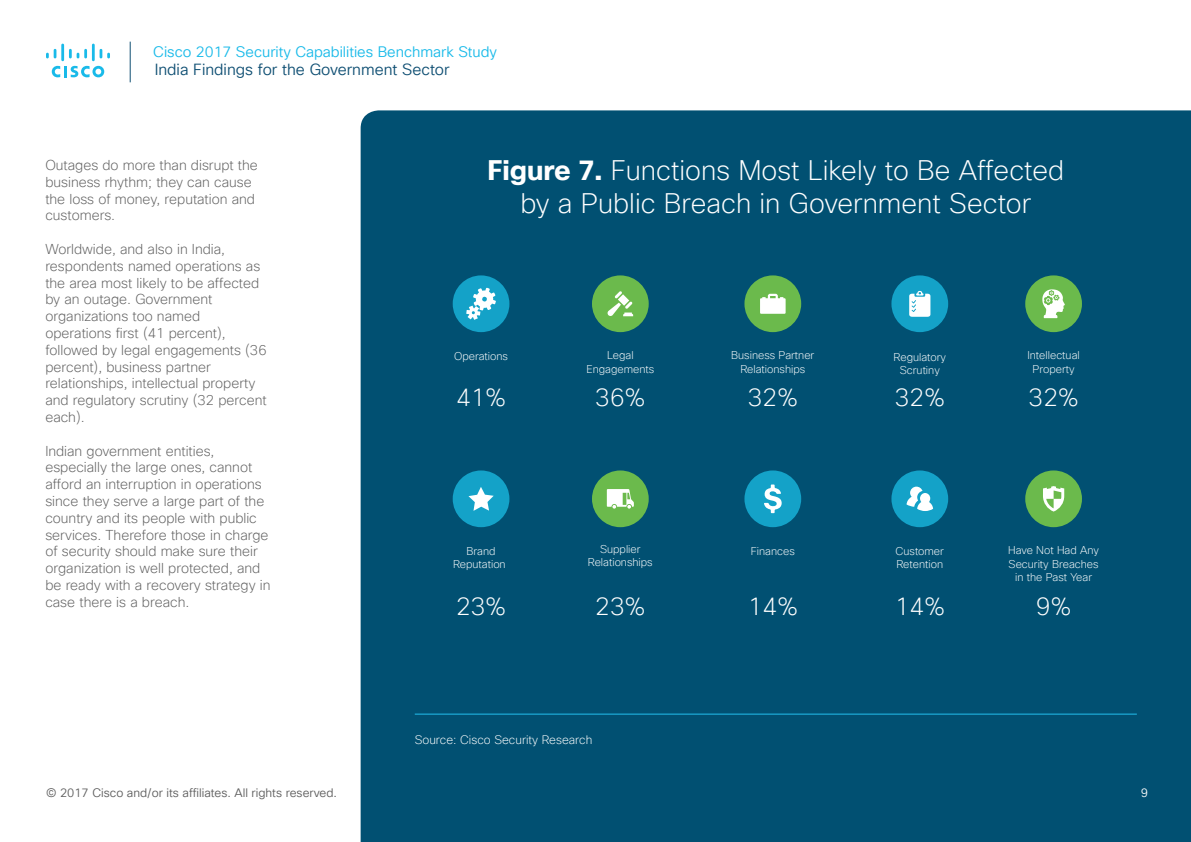
<style>
.page{position:relative;width:1191px;height:842px;background:#fff}
.page>*{position:absolute;margin:0;border:0;box-sizing:border-box;transform-origin:0 0}
.t1{font:200 27.6px/33.1px "Cisco Sans TT";color:#fff;text-align:center}
.t2{font:200 24.7px "Cisco Sans TT";color:#fff}
.t3{font:15.7px "Cisco Sans TT Light";color:#0f4f73}
.t4{font:14.8px "Cisco Sans TT Light";color:#19bae9}
.t5{font:200 14px/16.8px "Cisco Sans TT";color:#5d5d5d}
.t6{font:12px "Cisco Sans TT Light";color:#5d5d5d}
.t7{font:200 12px "Cisco Sans TT";color:#fff}
.t8{font:12px "Cisco Sans TT Light";color:#fff}
.t9{font:200 11px/13.2px "Cisco Sans TT";color:#fff;text-align:center}
.s1{font-weight:700}
</style>
<div class="page">
<div style="left:360px;top:110px;width:831px;height:732px;background:#015072"></div>
<hr style="left:415px;top:714px;width:721px;height:1px;background:#23beed">
<div style="left:1025px;top:275px;width:57px;height:57px;background:#6bba4c;border-radius:50%"></div>
<svg style="left:1042px;top:289px;width:22px;height:29px"></svg>
<div style="left:744px;top:275px;width:57px;height:57px;background:#6bba4c;border-radius:50%"></div>
<svg style="left:760px;top:294px;width:25px;height:20px"></svg>
<div style="left:592px;top:470px;width:56px;height:57px;background:#6bba4c;border-radius:50%"></div>
<svg style="left:607px;top:489px;width:27px;height:20px"></svg>
<div style="left:592px;top:275px;width:56px;height:57px;background:#6bba4c;border-radius:50%"></div>
<svg style="left:607px;top:291px;width:26px;height:25px"></svg>
<div style="left:1025px;top:470px;width:57px;height:57px;background:#6bba4c;border-radius:50%"></div>
<svg style="left:1043px;top:486px;width:21px;height:26px"></svg>
<div style="left:744px;top:470px;width:57px;height:57px;background:#14a2c8;border-radius:50%"></div>
<svg style="left:764px;top:484px;width:17px;height:29px"></svg>
<div style="left:891px;top:470px;width:57px;height:57px;background:#14a2c8;border-radius:50%"></div>
<svg style="left:906px;top:487px;width:27px;height:24px"></svg>
<div style="left:453px;top:275px;width:56px;height:57px;background:#14a2c8;border-radius:50%"></div>
<svg style="left:466px;top:288px;width:30px;height:32px"></svg>
<div style="left:891px;top:275px;width:57px;height:57px;background:#14a2c8;border-radius:50%"></div>
<svg style="left:909px;top:291px;width:21px;height:26px"></svg>
<div style="left:453px;top:470px;width:56px;height:57px;background:#14a2c8;border-radius:50%"></div>
<svg style="left:468px;top:487px;width:25px;height:24px"></svg>
<svg style="left:52px;top:66px;width:52px;height:11px"></svg>
<svg style="left:46px;top:49px;width:10px;height:9px"></svg>
<hr style="left:61px;top:44px;width:3px;height:17px;background:#19bae9">
<svg style="left:69px;top:49px;width:18px;height:9px"></svg>
<hr style="left:92px;top:44px;width:3px;height:17px;background:#19bae9">
<svg style="left:100px;top:49px;width:10px;height:9px"></svg>
<hr style="left:130px;top:42px;width:1px;height:40px;background:#0f4f73">
<p class="t4" style="left:153px;top:43px;width:345px">Cisco 2017 Security Capabilities Benchmark Study</p>
<p class="t3" style="left:155px;top:59px;width:296px">India Findings for the Government Sector</p>
<p class="t5" style="left:45px;top:157px;width:214px">Outages do more than disrupt the business rhythm; they can cause the loss of money, reputation and customers.</p>
<p class="t5" style="left:45px;top:241px;width:223px">Worldwide, and also in India, respondents named operations as the area most likely to be affected by an outage. Government organizations too named operations first (41 percent), followed by legal engagements (36 percent), business partner relationships, intellectual property and regulatory scrutiny (32 percent each).</p>
<p class="t5" style="left:45px;top:443px;width:227px">Indian government entities, especially the large ones, cannot afford an interruption in operations since they serve a large part of the country and its people with public services. Therefore those in charge of security should make sure their organization is well protected, and be ready with a recovery strategy in case there is a breach.</p>
<h1 class="t1" style="left:487px;top:154px;width:578px"><span class="s1">Figure 7.</span> Functions Most Likely to Be Affected by a Public Breach in Government Sector</h1>
<p class="t9" style="left:731px;top:349px;width:85px">Business Partner<br>Relationships</p>
<p class="t9" style="left:586px;top:349px;width:69px">Legal<br>Engagements</p>
<p class="t9" style="left:454px;top:350px;width:55px">Operations</p>
<h2 class="t2" style="left:456px;top:381px;width:52px">41%</h2>
<h2 class="t2" style="left:894px;top:381px;width:52px">32%</h2>
<p class="t9" style="left:893px;top:351px;width:54px">Regulatory<br>Scrutiny</p>
<h2 class="t2" style="left:595px;top:381px;width:52px">36%</h2>
<h2 class="t2" style="left:747px;top:381px;width:52px">32%</h2>
<p class="t9" style="left:1027px;top:349px;width:54px">Intellectual<br>Property</p>
<h2 class="t2" style="left:1028px;top:381px;width:52px">32%</h2>
<p class="t9" style="left:453px;top:545px;width:54px">Brand<br>Reputation</p>
<p class="t9" style="left:588px;top:542px;width:66px">Supplier<br>Relationships</p>
<p class="t9" style="left:751px;top:545px;width:46px">Finances</p>
<p class="t9" style="left:895px;top:545px;width:50px;text-align:left">Customer<br>Retention</p>
<p class="t9" style="left:1008px;top:544px;width:92px">Have Not Had Any<br>Security Breaches in the Past Year</p>
<h2 class="t2" style="left:456px;top:590px;width:52px">23%</h2>
<h2 class="t2" style="left:595px;top:590px;width:52px">23%</h2>
<p class="t7" style="left:415px;top:732px;width:179px">Source: Cisco Security Research</p>
<h2 class="t2" style="left:747px;top:590px;width:52px">14%</h2>
<h2 class="t2" style="left:1036px;top:590px;width:37px">9%</h2>
<h2 class="t2" style="left:894px;top:590px;width:52px">14%</h2>
<p class="t6" style="left:46px;top:785px;width:293px">© 2017 Cisco and/or its affiliates. All rights reserved.</p>
<p class="t8" style="left:1140px;top:785px;width:9px">9</p>
</div>
